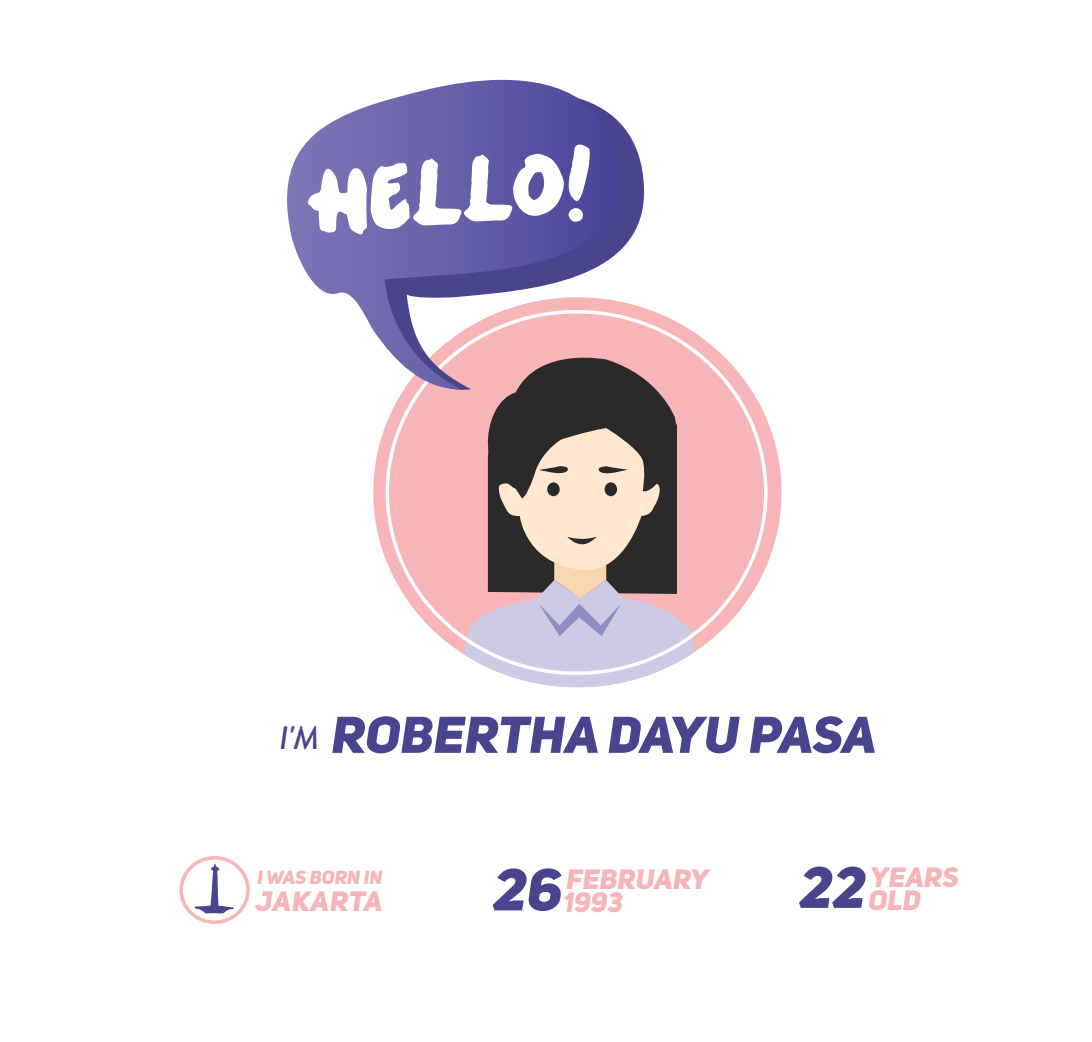
<style>
.page{position:relative;width:1092px;height:1042px;background:#fff}
.page>*{position:absolute;margin:0;border:0;box-sizing:border-box;transform-origin:0 0}
.t1{font:112px "One Direction";color:#fff}
.t2{font:50.93px "Uni Sans Heavy Italic CAPS";letter-spacing:-.005em;color:#48448d;scale:1.04 1}
.t3{font:27.65px/22.6px "Uni Sans Heavy Italic CAPS";color:#f7b5b8;scale:1.04 1}
.t4{font:27.65px "Uni Sans Heavy Italic CAPS";letter-spacing:.02em;color:#f7b5b8;scale:1.04 1}
.t5{font:18.72px "Uni Sans Heavy Italic CAPS";color:#f7b5b8;scale:1.04 1}
.s1{font-family:"Brandon Grotesque";font-weight:500;font-style:italic;font-size:32.38px}
.s2{font-size:58.62px;color:#48448d}
.s3{font-size:57.57px;color:#48448d}
</style>
<div class="page">
<div style="left:373px;top:297px;width:408px;height:390px;background:#f7b5b8;border-radius:50%"></div>
<svg style="left:458px;top:346px;width:240px;height:341px"></svg>
<svg style="left:400px;top:125px;width:247px;height:271px"></svg>
<svg style="left:287px;top:80px;width:335px;height:309px"></svg>
<div style="left:179px;top:856px;width:71px;height:68px;border:4px solid #f7b5b7;border-radius:50%"></div>
<svg style="left:194px;top:863px;width:41px;height:50px"></svg>
<h1 class="t1" style="left:302px;top:155px;width:289px;rotate:-5deg">HELLO!</h1>
<h2 class="t2" style="left:279px;top:703px;width:576px"><span class="s1">I'M</span> ROBERTHA DAYU PASA</h2>
<p class="t5" style="left:257px;top:866px;width:122px">I WAS BORN IN</p>
<p class="t4" style="left:256px;top:884px;width:123px">JAKARTA</p>
<p class="t3" style="left:493px;top:890px;width:126px"><span class="s2">26</span>1993</p>
<p class="t3" style="left:566px;top:868px;width:138px">FEBRUARY</p>
<p class="t3" style="left:799px;top:866px;width:154px;text-indent:70px">YEARS<br><span class="s3">22</span>OLD</p>
</div>
